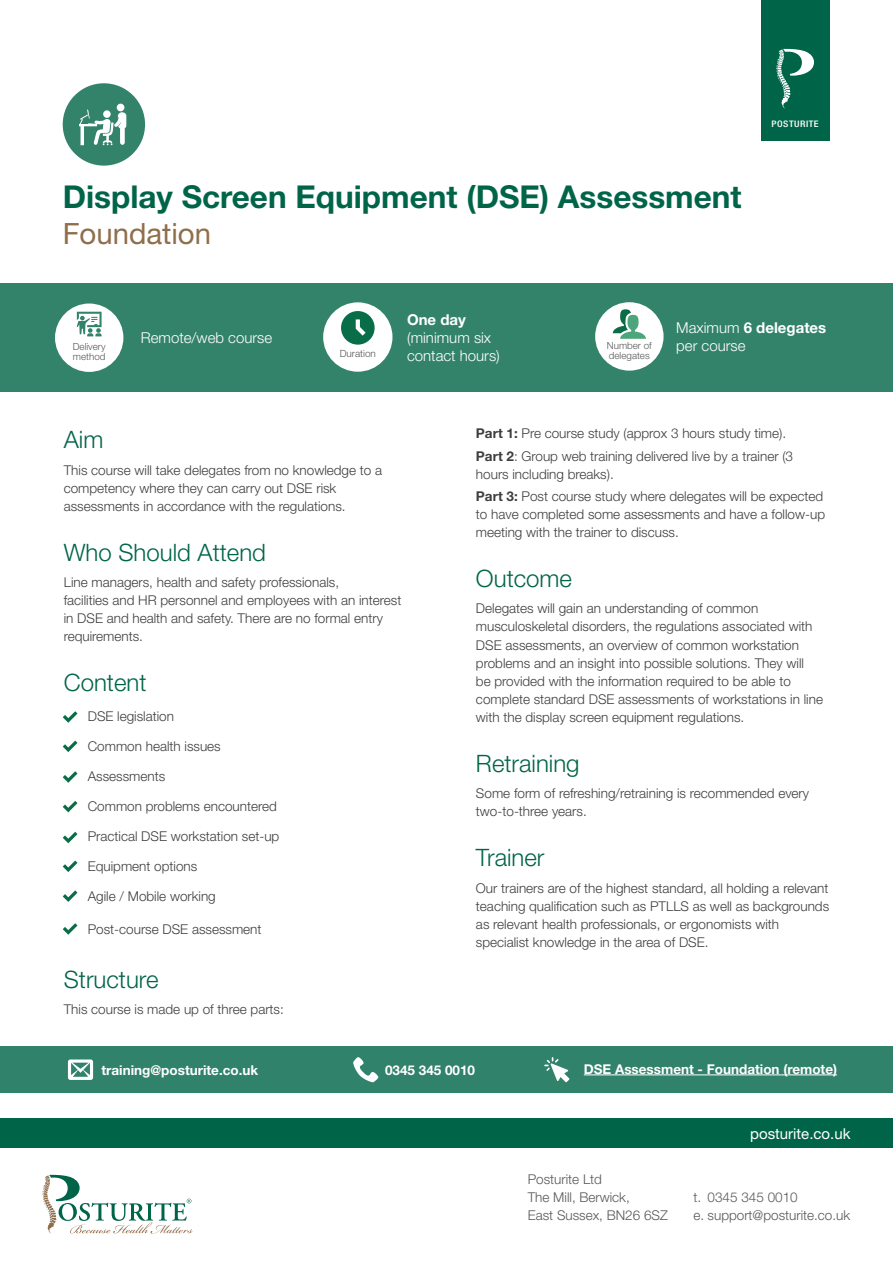
<style>
.page{position:relative;width:893px;height:1263px;background:#fff}
.page>*{position:absolute;margin:0;border:0;box-sizing:border-box;transform-origin:0 0}
.h1_Title{font:700 31.5px "Helvetica Neue LT Std";color:#006548}
.h1_Title-2{font:29.4px "Helvetica Neue LT Std";color:#8f6e4c}
.t1{font:300 24px "Helvetica Neue LT Std";color:#006548}
.t2{font:300 15px/18px "Helvetica Neue LT Std";color:#fff}
.t3{font:700 15px "Helvetica Neue LT Std";color:#fff}
.t4{font:15px "Helvetica Neue LT Std";color:#fff}
.p_small{font:300 13.5px/18px "Helvetica Neue LT Std";color:#3e3e3f}
.t5{font:300 13.5px/18px "Helvetica Neue LT Std";color:#57585a}
.P_Training{font:700 13.5px "Helvetica Neue LT Std";color:#fff}
.Address{font:300 9.9px "Helvetica Neue LT Std";color:#57585a}
.Address-2{font:300 9.75px/9.8px "Helvetica Neue LT Std";color:#57585a}
.t6{font:500 condensed 9px "Helvetica Neue LT Std";letter-spacing:.05em;color:#fff;scale:1.12 1}
.s1{font-weight:700}
.s2{font-weight:300}
</style>
<div class="page">
<div style="left:63px;top:83px;width:82px;height:83px;background:#33836a;border-radius:50%"></div>
<div style="left:117px;top:104px;width:7px;height:7px;background:#fff;border-radius:50%"></div>
<svg style="left:79px;top:110px;width:47px;height:35px"></svg>
<div style="left:0;top:283px;width:893px;height:109px;background:#33836a"></div>
<div style="left:55px;top:303px;width:68px;height:69px;background:#fff;border-radius:50%"></div>
<svg style="left:77px;top:312px;width:25px;height:24px"></svg>
<svg style="left:63px;top:771px;width:14px;height:12px"></svg>
<svg style="left:63px;top:801px;width:14px;height:11px"></svg>
<svg style="left:63px;top:832px;width:14px;height:11px"></svg>
<svg style="left:63px;top:860px;width:14px;height:12px"></svg>
<svg style="left:63px;top:890px;width:14px;height:12px"></svg>
<svg style="left:63px;top:923px;width:14px;height:12px"></svg>
<svg style="left:63px;top:711px;width:14px;height:12px"></svg>
<svg style="left:63px;top:740px;width:14px;height:12px"></svg>
<div style="left:0;top:1046px;width:893px;height:47px;background:#31826b"></div>
<svg style="left:68px;top:1059px;width:25px;height:21px"></svg>
<svg style="left:353px;top:1057px;width:25px;height:25px"></svg>
<svg style="left:544px;top:1057px;width:25px;height:25px"></svg>
<hr style="left:584px;top:1074px;width:253px;height:1px;background:#fff">
<div style="left:323px;top:302px;width:69px;height:70px;background:#fff;border-radius:50%"></div>
<svg style="left:341px;top:311px;width:34px;height:34px"></svg>
<div style="left:595px;top:302px;width:69px;height:69px;background:#fff;border-radius:50%"></div>
<svg style="left:613px;top:309px;width:33px;height:30px"></svg>
<div style="left:0;top:1118px;width:893px;height:30px;background:#006548"></div>
<svg style="left:43px;top:1175px;width:150px;height:59px"></svg>
<div style="left:761px;top:0;width:68px;height:140px;background:#006548"></div>
<svg style="left:776px;top:49px;width:38px;height:59px"></svg>
<p class="h1_Title" style="left:63px;top:177px;width:680px">Display Screen Equipment (DSE) Assessment</p>
<p class="h1_Title-2" style="left:63px;top:216px;width:150px">Foundation</p>
<p class="t6" style="left:772px;top:118px;width:44px">POSTURITE</p>
<p class="Address-2" style="left:73px;top:342px;width:34px">Delivery method</p>
<p class="t2" style="left:141px;top:328px;width:133px">Remote/web course</p>
<p class="t2" style="left:407px;top:310px;width:94px"><span class="s1">One day </span>(minimum six contact hours)</p>
<p class="t3" style="left:676px;top:318px;width:151px"><span class="s2">Maximum</span> 6 delegates</p>
<p class="Address" style="left:340px;top:347px;width:38px">Duration</p>
<p class="Address-2" style="left:607px;top:340px;width:46px">Number of delegates</p>
<p class="t2" style="left:676px;top:336px;width:71px">per course</p>
<p class="t1" style="left:64px;top:425px;width:41px">Aim</p>
<p class="p_small" style="left:64px;top:461px;width:320px">This course will take delegates from no knowledge to a competency where they can carry out DSE risk assessments in accordance with the regulations.</p>
<p class="t1" style="left:64px;top:538px;width:204px">Who Should Attend</p>
<p class="p_small" style="left:64px;top:573px;width:339px">Line managers, health and safety professionals,<br>facilities and HR personnel and employees with an interest in DSE and health and safety. There are no formal entry requirements.</p>
<p class="t1" style="left:64px;top:668px;width:84px">Content</p>
<p class="p_small" style="left:88px;top:707px;width:88px">DSE legislation</p>
<p class="p_small" style="left:88px;top:737px;width:135px">Common health issues</p>
<p class="p_small" style="left:88px;top:767px;width:79px">Assessments</p>
<p class="p_small" style="left:88px;top:797px;width:191px">Common problems encountered</p>
<p class="p_small" style="left:88px;top:827px;width:193px">Practical DSE workstation set-up</p>
<p class="p_small" style="left:88px;top:857px;width:111px">Equipment options</p>
<p class="p_small" style="left:88px;top:886px;width:130px">Agile / Mobile working</p>
<p class="p_small" style="left:88px;top:919px;width:175px">Post-course DSE assessment</p>
<p class="t1" style="left:64px;top:964px;width:96px">Structure</p>
<p class="p_small" style="left:64px;top:1000px;width:222px">This course is made up of three parts:</p>
<p class="p_small" style="left:476px;top:424px;width:312px"><span class="s1">Part 1:</span> Pre course study (approx 3 hours study time).</p>
<p class="p_small" style="left:476px;top:447px;width:319px"><span class="s1">Part 2</span>: Group web training delivered live by a trainer (3 hours including breaks).</p>
<p class="p_small" style="left:476px;top:487px;width:351px"><span class="s1">Part 3:</span> Post course study where delegates will be expected to have completed some assessments and have a follow-up meeting with the trainer to discuss.</p>
<p class="t1" style="left:476px;top:564px;width:98px">Outcome</p>
<p class="p_small" style="left:476px;top:599px;width:349px">Delegates will gain an understanding of common musculoskeletal disorders, the regulations associated with DSE assessments, an overview of common workstation problems and an insight into possible solutions. They will<br>be provided with the information required to be able to complete standard DSE assessments of workstations in line with the display screen equipment regulations.</p>
<p class="t1" style="left:476px;top:748px;width:105px">Retraining</p>
<p class="p_small" style="left:476px;top:784px;width:335px">Some form of refreshing/retraining is recommended every two-to-three years.</p>
<p class="t1" style="left:476px;top:843px;width:70px">Trainer</p>
<p class="p_small" style="left:476px;top:878px;width:355px">Our trainers are of the highest standard, all holding a relevant teaching qualification such as PTLLS as well as backgrounds as relevant health professionals, or ergonomists with specialist knowledge in the area of DSE.</p>
<p class="P_Training" style="left:101px;top:1061px;width:158px">training@posturite.co.uk</p>
<p class="P_Training" style="left:385px;top:1061px;width:92px">0345 345 0010</p>
<p class="P_Training" style="left:584px;top:1060px;width:255px">DSE Assessment - Foundation (remote)</p>
<p class="t5" style="left:528px;top:1170px;width:142px">Posturite Ltd<br>The Mill, Berwick,<br>East Sussex, BN26 6SZ</p>
<p class="t4" style="left:750px;top:1124px;width:102px">posturite.co.uk</p>
<p class="t5" style="left:694px;top:1188px;width:158px">t. 0345 345 0010<br>e. support@posturite.co.uk</p>
</div>
